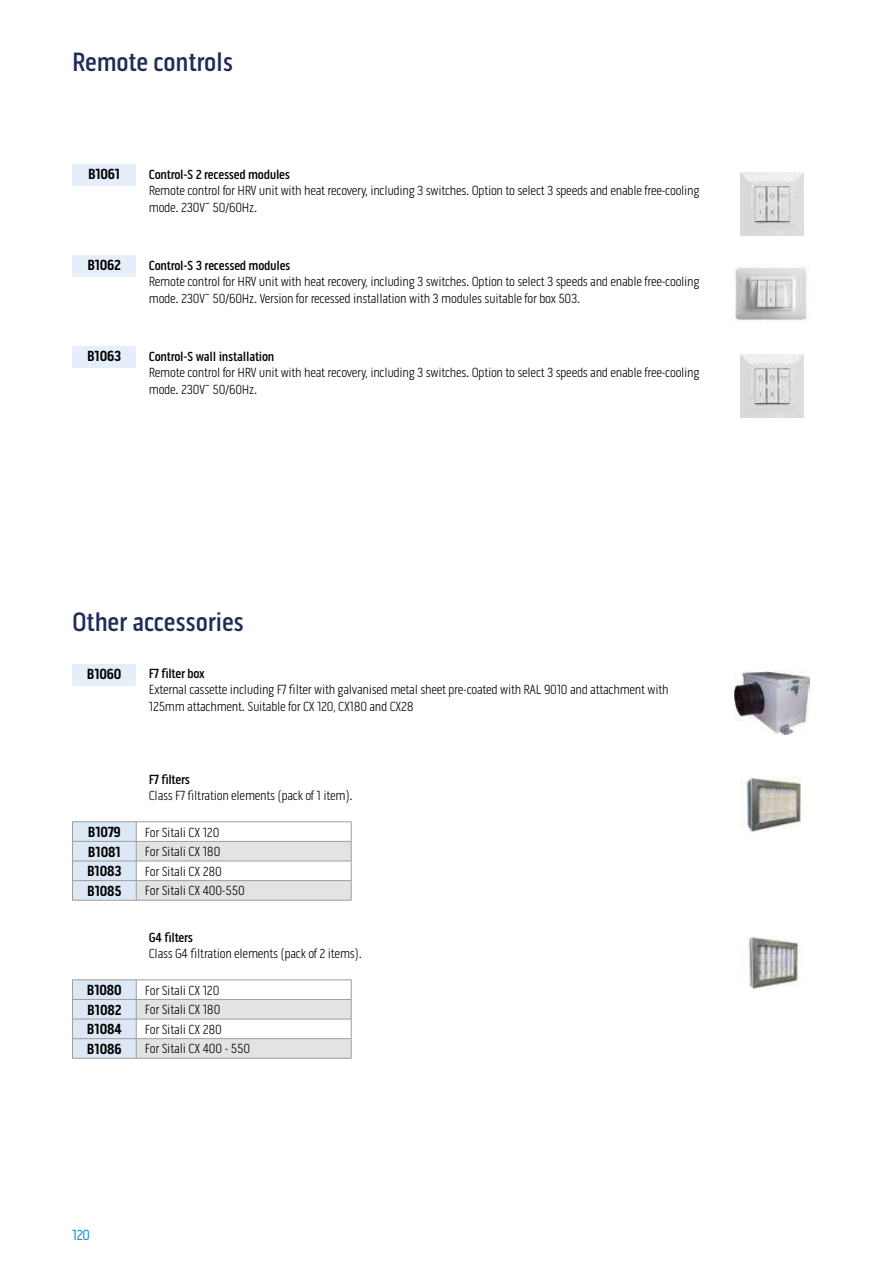
<style>
.page{position:relative;width:893px;height:1263px;background:#fff}
.page>*{position:absolute;margin:0;border:0;box-sizing:border-box;transform-origin:0 0}
.t1{font:500 27px "Pill Gothic 300 mg";letter-spacing:-.01em;color:#212d57}
.t2{font:700 15px "Pill Gothic 300 mg";letter-spacing:-.015em;color:#000}
.t3{font:15px "Pill Gothic 300 mg";color:#1391d1}
.t4{font:300 13.5px/16.5px "Pill Gothic 300 mg";letter-spacing:-.02em;color:#000}
.t5{font:500 13.5px "Pill Gothic 300 mg";letter-spacing:-.02em;color:#000}
</style>
<div class="page">
<div style="left:72px;top:165px;width:64px;height:21px;background:#e6eefa"></div>
<img style="left:741px;top:172px;width:62px;height:64px">
<div style="left:72px;top:256px;width:64px;height:21px;background:#e6eefa"></div>
<img style="left:732px;top:267px;width:75px;height:56px">
<div style="left:72px;top:347px;width:64px;height:21px;background:#e6eefa"></div>
<img style="left:741px;top:354px;width:62px;height:64px">
<img style="left:740px;top:777px;width:61px;height:55px">
<hr style="left:72px;top:821px;width:64px;height:1px;background:#9d9d9c">
<hr style="left:136px;top:821px;width:215px;height:1px;background:#9d9d9c">
<svg style="left:72px;top:822px;width:280px;height:78px"></svg>
<hr style="left:72px;top:900px;width:64px;height:1px;background:#9d9d9c">
<hr style="left:136px;top:900px;width:215px;height:1px;background:#9d9d9c">
<img style="left:748px;top:935px;width:51px;height:54px">
<hr style="left:72px;top:979px;width:64px;height:1px;background:#9d9d9c">
<hr style="left:136px;top:979px;width:215px;height:1px;background:#9d9d9c">
<svg style="left:72px;top:980px;width:280px;height:78px"></svg>
<hr style="left:72px;top:1058px;width:64px;height:1px;background:#9d9d9c">
<hr style="left:136px;top:1058px;width:215px;height:1px;background:#9d9d9c">
<div style="left:72px;top:665px;width:64px;height:21px;background:#e6eefa"></div>
<img style="left:735px;top:671px;width:74px;height:64px">
<h1 class="t1" style="left:72px;top:46px;width:163px">Remote controls</h1>
<p class="t2" style="left:88px;top:165px;width:34px">B1061</p>
<p class="t5" style="left:149px;top:166px;width:143px">Control-S 2 recessed modules</p>
<p class="t4" style="left:149px;top:183px;width:552px">Remote control for HRV unit with heat recovery, including 3 switches. Option to select 3 speeds and enable free-cooling mode. 230V~ 50/60Hz.</p>
<p class="t2" style="left:87px;top:256px;width:35px">B1062</p>
<p class="t5" style="left:149px;top:257px;width:143px">Control-S 3 recessed modules</p>
<p class="t4" style="left:149px;top:274px;width:552px">Remote control for HRV unit with heat recovery, including 3 switches. Option to select 3 speeds and enable free-cooling mode. 230V~ 50/60Hz. Version for recessed installation with 3 modules suitable for box 503.</p>
<p class="t2" style="left:87px;top:347px;width:36px">B1063</p>
<p class="t5" style="left:149px;top:348px;width:127px">Control-S wall installation</p>
<p class="t4" style="left:149px;top:365px;width:552px">Remote control for HRV unit with heat recovery, including 3 switches. Option to select 3 speeds and enable free-cooling mode. 230V~ 50/60Hz.</p>
<h1 class="t1" style="left:72px;top:606px;width:173px">Other accessories</h1>
<p class="t2" style="left:87px;top:665px;width:36px">B1060</p>
<p class="t5" style="left:149px;top:665px;width:57px">F7 filter box</p>
<p class="t4" style="left:149px;top:681px;width:521px">External cassette including F7 filter with galvanised metal sheet pre-coated with RAL 9010 and attachment with<br>125mm attachment. Suitable for CX 120, CX180 and CX28</p>
<p class="t5" style="left:149px;top:771px;width:43px">F7 filters</p>
<p class="t4" style="left:149px;top:788px;width:205px">Class F7 filtration elements (pack of 1 item).</p>
<p class="t2" style="left:88px;top:823px;width:35px">B1079</p>
<p class="t4" style="left:145px;top:824px;width:76px">For Sitali CX 120</p>
<p class="t2" style="left:88px;top:843px;width:34px">B1081</p>
<p class="t4" style="left:145px;top:843px;width:77px">For Sitali CX 180</p>
<p class="t2" style="left:87px;top:862px;width:36px">B1083</p>
<p class="t4" style="left:145px;top:863px;width:79px">For Sitali CX 280</p>
<p class="t2" style="left:87px;top:882px;width:36px">B1085</p>
<p class="t4" style="left:145px;top:883px;width:102px">For Sitali CX 400-550</p>
<p class="t5" style="left:149px;top:929px;width:46px">G4 filters</p>
<p class="t4" style="left:149px;top:946px;width:215px">Class G4 filtration elements (pack of 2 items).</p>
<p class="t2" style="left:87px;top:981px;width:37px">B1080</p>
<p class="t4" style="left:145px;top:982px;width:76px">For Sitali CX 120</p>
<p class="t2" style="left:87px;top:1001px;width:36px">B1082</p>
<p class="t4" style="left:145px;top:1001px;width:77px">For Sitali CX 180</p>
<p class="t2" style="left:87px;top:1020px;width:36px">B1084</p>
<p class="t4" style="left:145px;top:1021px;width:79px">For Sitali CX 280</p>
<p class="t2" style="left:87px;top:1040px;width:36px">B1086</p>
<p class="t4" style="left:145px;top:1041px;width:107px">For Sitali CX 400 - 550</p>
<p class="t3" style="left:72px;top:1226px;width:19px">120</p>
</div>
